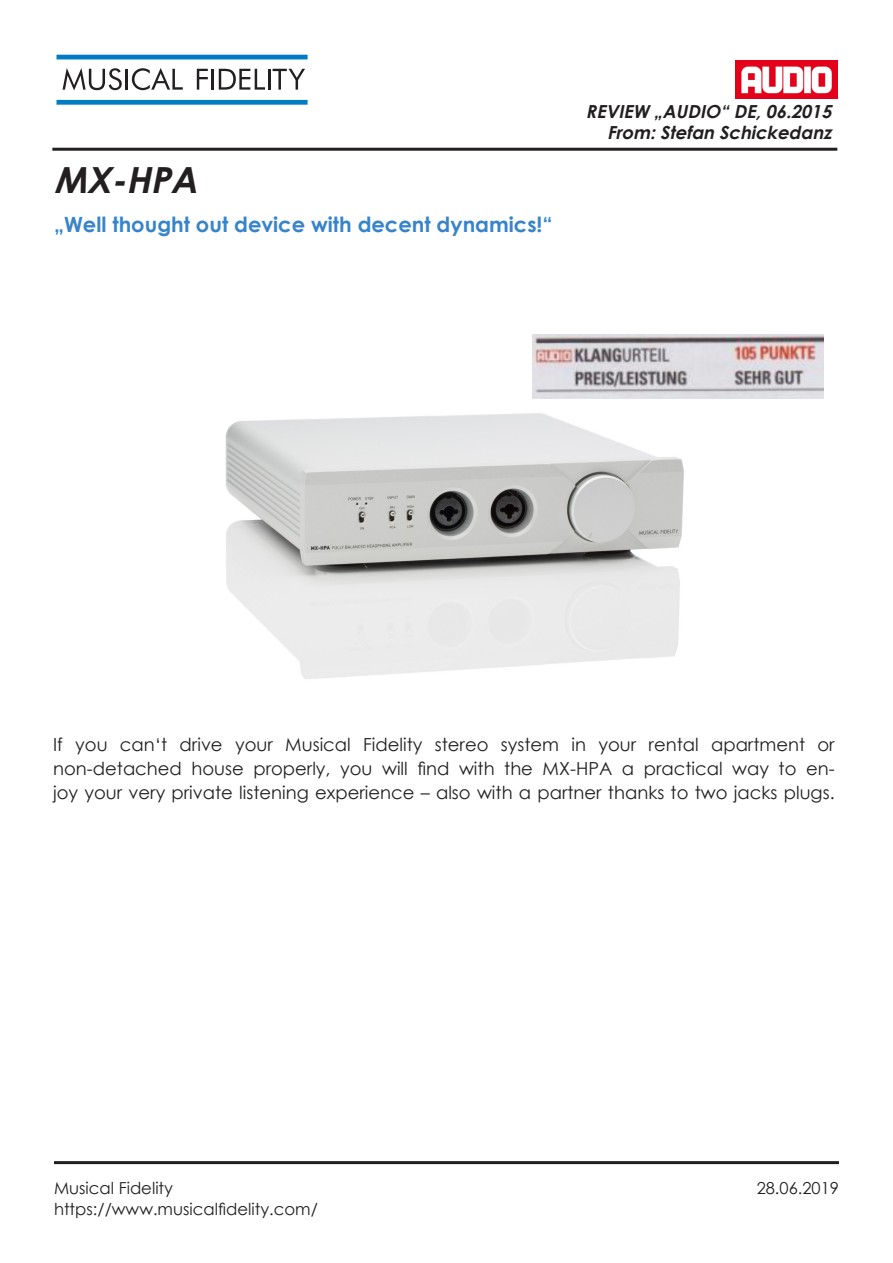
<style>
.page{position:relative;width:893px;height:1263px;background:#fff}
.page>*{position:absolute;margin:0;border:0;box-sizing:border-box;transform-origin:0 0}
.t1{font:italic 700 36px "Century Gothic";color:#231f20}
.t2{font:700 21px "Century Gothic";color:#3884ca}
.t3{font:18px/24px "Century Gothic";color:#231f20;text-align:justify}
.t4{font:italic 700 18px/21.6px "Century Gothic";color:#231f20;text-align:right}
.t5{font:16.5px "Century Gothic";color:#231f20}
</style>
<div class="page">
<svg style="left:63px;top:68px;width:59px;height:22px"></svg>
<hr style="left:125px;top:69px;width:3px;height:21px;background:#231f20">
<svg style="left:132px;top:68px;width:51px;height:22px"></svg>
<svg style="left:197px;top:69px;width:11px;height:21px"></svg>
<hr style="left:212px;top:69px;width:2px;height:21px;background:#231f20">
<svg style="left:219px;top:69px;width:46px;height:21px"></svg>
<hr style="left:268px;top:69px;width:2px;height:21px;background:#231f20">
<svg style="left:273px;top:69px;width:32px;height:21px"></svg>
<svg style="left:57px;top:55px;width:251px;height:4px"></svg>
<svg style="left:57px;top:100px;width:251px;height:5px"></svg>
<hr style="left:52px;top:148px;width:785px;height:3px;background:#231f20">
<hr style="left:54px;top:1161px;width:785px;height:3px;background:#231f20">
<img style="left:736px;top:60px;width:101px;height:39px">
<img style="left:225px;top:334px;width:459px;height:345px">
<img style="left:533px;top:334px;width:290px;height:65px">
<h1 class="t1" style="left:54px;top:152px;width:155px">MX-HPA</h1>
<p class="t2" style="left:54px;top:209px;width:500px">„Well thought out device with decent dynamics!“</p>
<p class="t4" style="left:586px;top:99px;width:252px">REVIEW „AUDIO“DE,06.2015<br>From:Stefan Schickedanz</p>
<p class="t3" style="left:53px;top:732px;width:783px">If you can‘t drive your Musical Fidelity stereo system in your rental apartment or non-detached house properly, you will find with the MX-HPA a practical way to en&shy;joy your very private listening experience – also with a partner thanks to two jacks plugs.</p>
<p class="t5" style="left:54px;top:1176px;width:121px">Musical Fidelity</p>
<p class="t5" style="left:757px;top:1176px;width:84px">28.06.2019</p>
<p class="t5" style="left:54px;top:1197px;width:265px">https://www.musicalfidelity.com/</p>
</div>
